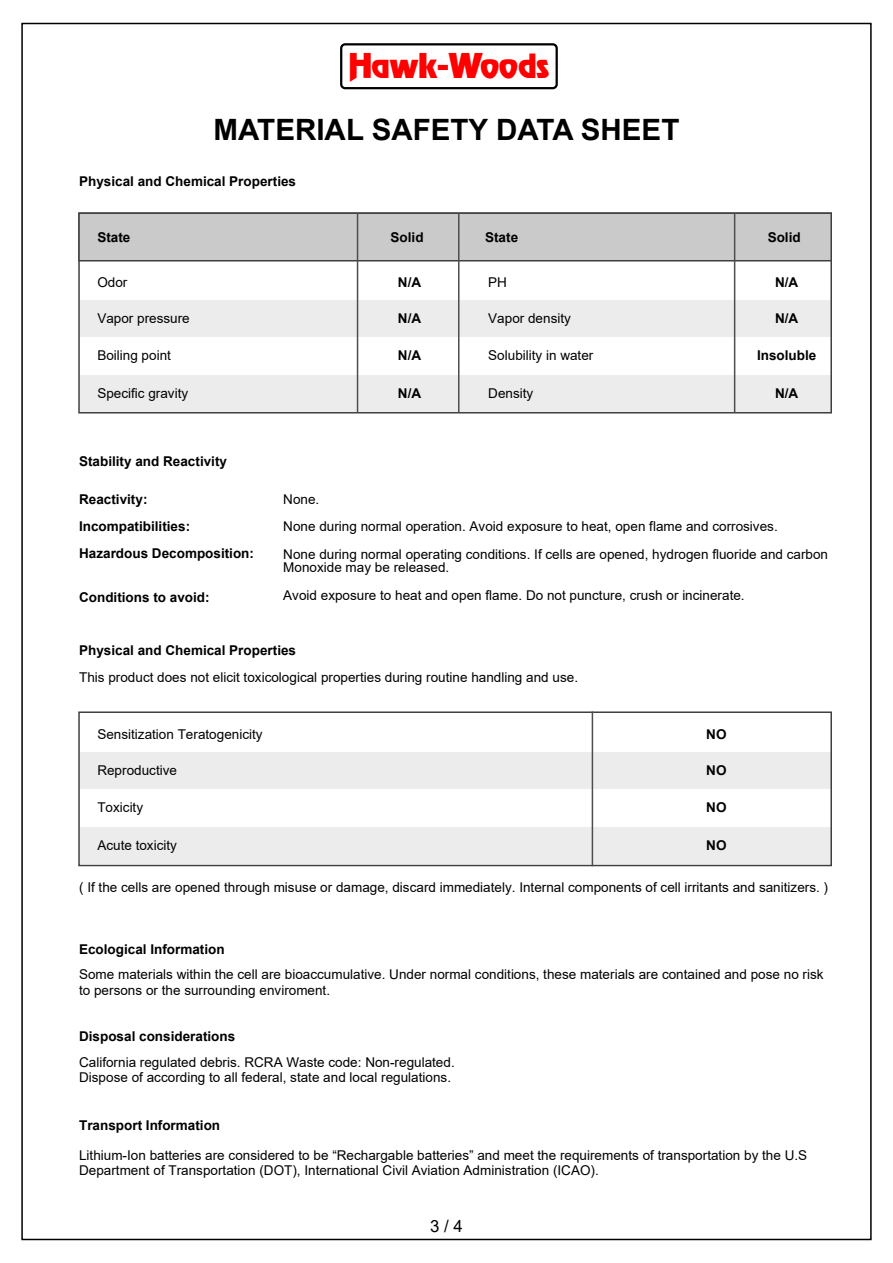
<style>
.page{position:relative;width:893px;height:1263px;background:#fff}
.page>*{position:absolute;margin:0;border:0;box-sizing:border-box;transform-origin:0 0}
.t1{font:36.45px "Return";color:#f00}
.t2{font:700 29.4px "Arial";color:#000}
.t3{font:16.8px "Arial";color:#000}
.t4{font:13.5px/27.3px "Arial";color:#000}
.t5{font:700 13.5px/27px "Arial";color:#000}
</style>
<div class="page">
<div style="left:80px;top:375px;width:751px;height:37px;background:#ececec"></div>
<div style="left:80px;top:300px;width:751px;height:37px;background:#ececec"></div>
<div style="left:78px;top:212px;width:754px;height:201px;border:2px solid #3f3f3f"></div>
<div style="left:78px;top:212px;width:754px;height:49px;background:#cacaca;border:2px solid #3f3f3f"></div>
<hr style="left:357px;top:213px;width:1px;height:200px;background:#4d4d4d">
<hr style="left:734px;top:213px;width:1px;height:200px;background:#4d4d4d">
<hr style="left:458px;top:213px;width:1px;height:200px;background:#4d4d4d">
<div style="left:80px;top:827px;width:751px;height:37px;background:#ececec"></div>
<div style="left:80px;top:752px;width:751px;height:37px;background:#ececec"></div>
<div style="left:78px;top:711px;width:754px;height:155px;border:2px solid #3f3f3f"></div>
<hr style="left:592px;top:711px;width:1px;height:155px;background:#4d4d4d">
<div style="left:340px;top:43px;width:218px;height:46px;background:#fff;border:2px solid #000;border-radius:4px"></div>
<h1 class="t1" style="left:349px;top:46px;width:202px">Hawk-Woods</h1>
<h2 class="t2" style="left:214px;top:119px;width:467px">MATERIAL SAFETY DATA SHEET</h2>
<p class="t5" style="left:79px;top:169px;width:218px">Physical and Chemical Properties</p>
<p class="t5" style="left:97px;top:225px;width:35px">State</p>
<p class="t5" style="left:391px;top:225px;width:34px">Solid</p>
<p class="t4" style="left:97px;top:270px;width:32px">Odor</p>
<p class="t5" style="left:398px;top:270px;width:25px">N/A</p>
<p class="t5" style="left:485px;top:225px;width:35px">State</p>
<p class="t5" style="left:768px;top:225px;width:34px">Solid</p>
<p class="t4" style="left:488px;top:270px;width:20px">PH</p>
<p class="t5" style="left:775px;top:270px;width:25px">N/A</p>
<p class="t4" style="left:97px;top:306px;width:94px">Vapor pressure</p>
<p class="t5" style="left:398px;top:306px;width:25px">N/A</p>
<p class="t4" style="left:488px;top:306px;width:84px">Vapor density</p>
<p class="t5" style="left:775px;top:306px;width:25px">N/A</p>
<p class="t4" style="left:97px;top:343px;width:75px">Boiling point</p>
<p class="t5" style="left:398px;top:343px;width:25px">N/A</p>
<p class="t4" style="left:488px;top:343px;width:107px">Solubility in water</p>
<p class="t5" style="left:757px;top:343px;width:61px">Insoluble</p>
<p class="t4" style="left:97px;top:381px;width:92px">Specific gravity</p>
<p class="t5" style="left:398px;top:381px;width:25px">N/A</p>
<p class="t4" style="left:488px;top:381px;width:47px">Density</p>
<p class="t5" style="left:775px;top:381px;width:25px">N/A</p>
<p class="t5" style="left:79px;top:449px;width:149px">Stability and Reactivity</p>
<p class="t5" style="left:79px;top:487px;width:176px">Reactivity:<br>Incompatibilities:<br>Hazardous Decomposition:</p>
<p class="t5" style="left:79px;top:585px;width:132px">Conditions to avoid:</p>
<p class="t4" style="left:283px;top:487px;width:546px">None.<br>None during normal operation. Avoid exposure to heat, open flame and corrosives.<br>None during normal operating conditions. If cells are opened, hydrogen fluoride and carbon</p>
<p class="t4" style="left:283px;top:555px;width:463px">Monoxide may be released.<br>Avoid exposure to heat and open flame. Do not puncture, crush or incinerate.</p>
<p class="t5" style="left:79px;top:638px;width:218px">Physical and Chemical Properties</p>
<p class="t4" style="left:79px;top:665px;width:500px">This product does not elicit toxicological properties during routine handling and use.</p>
<p class="t4" style="left:97px;top:722px;width:167px">Sensitization Teratogenicity</p>
<p class="t5" style="left:706px;top:722px;width:22px">NO</p>
<p class="t4" style="left:97px;top:758px;width:81px">Reproductive</p>
<p class="t5" style="left:706px;top:758px;width:22px">NO</p>
<p class="t4" style="left:97px;top:795px;width:47px">Toxicity</p>
<p class="t5" style="left:706px;top:795px;width:22px">NO</p>
<p class="t4" style="left:97px;top:833px;width:81px">Acute toxicity</p>
<p class="t5" style="left:706px;top:833px;width:22px">NO</p>
<p class="t4" style="left:79px;top:875px;width:750px">( If the cells are opened through misuse or damage, discard immediately. Internal components of cell irritants and sanitizers. )</p>
<p class="t5" style="left:79px;top:937px;width:147px">Ecological Information</p>
<p class="t4" style="left:79px;top:968px;width:746px;line-height:15.5px">Some materials within the cell are bioaccumulative. Under normal conditions, these materials are contained and pose no risk to persons or the surrounding enviroment.</p>
<p class="t5" style="left:79px;top:1024px;width:158px">Disposal considerations</p>
<p class="t4" style="left:79px;top:1055px;width:377px;line-height:15.5px">California regulated debris. RCRA Waste code: Non-regulated.<br>Dispose of according to all federal, state and local regulations.</p>
<p class="t5" style="left:79px;top:1112px;width:143px">Transport Information</p>
<p class="t4" style="left:79px;top:1148px;width:730px;line-height:15.5px">Lithium-Ion batteries are considered to be “Rechargable batteries” and meet the requirements of transportation by the U.S<br>Department of Transportation (DOT), International Civil Aviation Administration (ICAO).</p>
<p class="t3" style="left:430px;top:1220px;width:34px">3 / 4</p>
</div>
